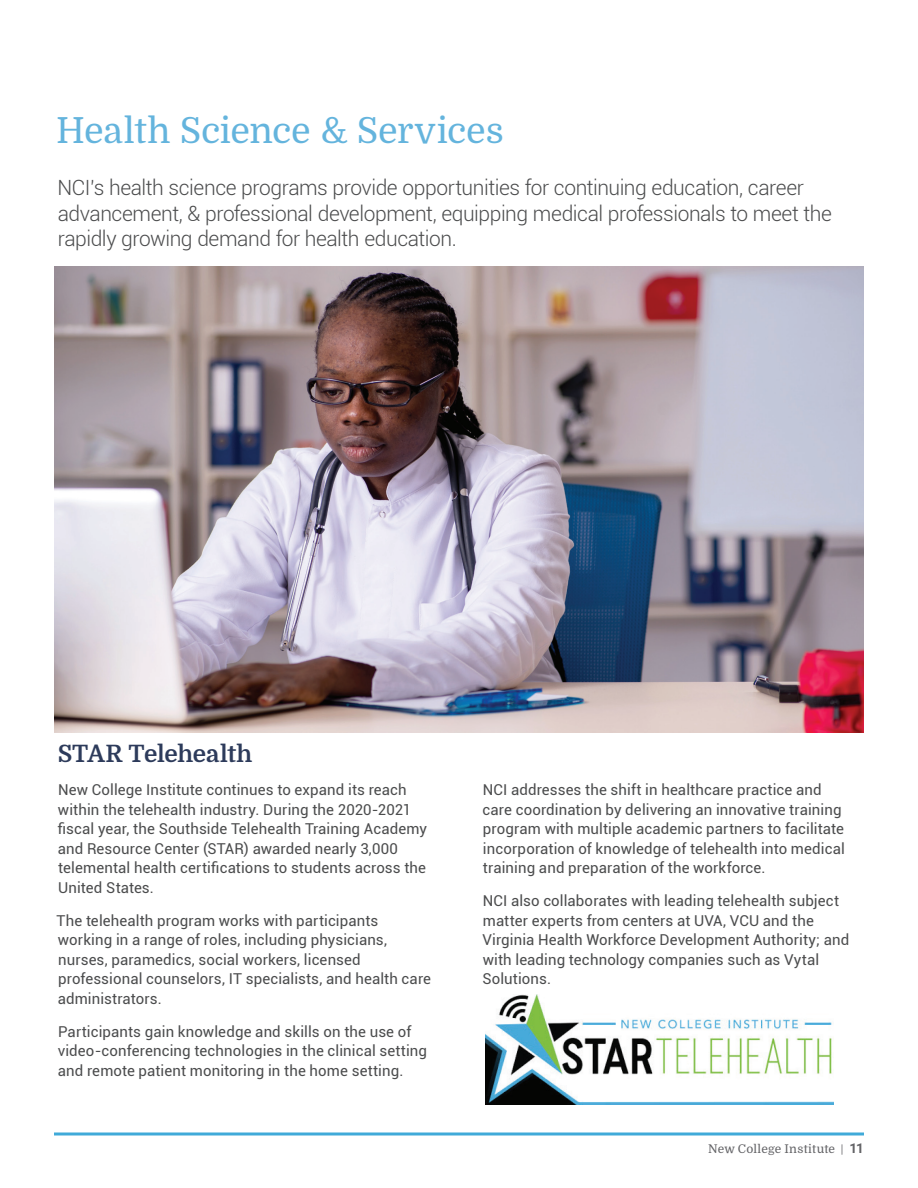
<style>
.page{position:relative;width:918px;height:1188px;background:#fff}
.page>*{position:absolute;margin:0;border:0;box-sizing:border-box;transform-origin:0 0}
.t1{font:36px "Domine";letter-spacing:-.01em;color:#64b4dd}
.t2{font:700 24px "Domine";letter-spacing:-.01em;color:#2d3b5b}
.t3{font:300 21px/25.5px "Roboto";letter-spacing:-.02em;color:#4b4c4d}
.t4{font:15px/19.5px "Roboto";letter-spacing:.005em;color:#4b4c4d}
.t5{font:12px "Domine";letter-spacing:.01em;color:#636366}
.s1{font-family:"Roboto";font-weight:300}
.s2{font-family:"Roboto";font-weight:700;font-size:13.5px}
</style>
<div class="page">
<svg style="left:54px;top:1132px;width:810px;height:4px;background:#6fbfe2"></svg>
<img style="left:485px;top:995px;width:349px;height:110px">
<img style="left:54px;top:266px;width:810px;height:467px">
<h1 class="t1" style="left:56px;top:110px;width:449px">Health Science &amp; Services</h1>
<h3 class="t3" style="left:58px;top:174px;width:776px">NCI’s health science programs provide opportunities for continuing education, career advancement, &amp; professional development, equipping medical professionals to meet the rapidly growing demand for health education.</h3>
<h2 class="t2" style="left:58px;top:740px;width:196px">STAR Telehealth</h2>
<p class="t4" style="left:58px;top:779px;width:371px">New College Institute continues to expand its reach within the telehealth industry. During the 2020-2021 fiscal year, the Southside Telehealth Training Academy and Resource Center (STAR) awarded nearly 3,000 telemental health certifications to students across the United States.</p>
<p class="t4" style="left:57px;top:910px;width:376px">The telehealth program works with participants working in a range of roles, including physicians, nurses, paramedics, social workers, licensed professional counselors, IT specialists, and health care administrators.</p>
<p class="t4" style="left:58px;top:1021px;width:371px">Participants gain knowledge and skills on the use of video-conferencing technologies in the clinical setting and remote patient monitoring in the home setting.</p>
<p class="t4" style="left:483px;top:779px;width:364px">NCI addresses the shift in healthcare practice and care coordination by delivering an innovative training program with multiple academic partners to facilitate incorporation of knowledge of telehealth into medical training and preparation of the workforce.</p>
<p class="t4" style="left:482px;top:890px;width:369px">NCI also collaborates with leading telehealth subject matter experts from centers at UVA, VCU and the Virginia Health Workforce Development Authority; and with leading technology companies such as Vytal Solutions.</p>
<p class="t5" style="left:708px;top:1143px;width:157px">New College Institute <span class="s1">|</span> <span class="s2">11</span></p>
</div>
